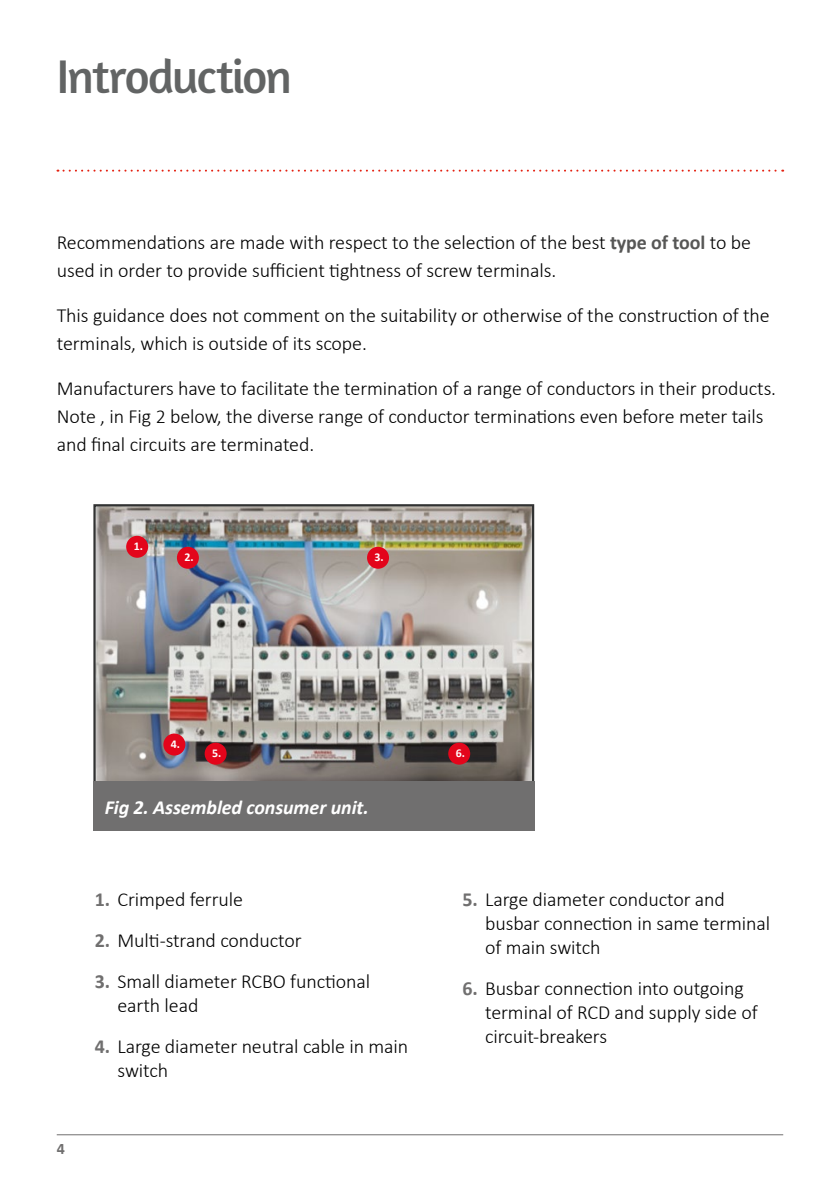
<style>
.page{position:relative;width:840px;height:1191px;background:#fff}
.page>*{position:absolute;margin:0;border:0;box-sizing:border-box;transform-origin:0 0}
.Section_start_span{font:48px "Amaranth";letter-spacing:-.035em;color:#626464}
.Intro_para{font:300 20px/28px "Calibri";letter-spacing:-.005em;color:#000}
.Body{font:300 20px/24px "Calibri";letter-spacing:-.005em;color:#000}
.Figure-Caption{font:italic 700 20px "Calibri";letter-spacing:-.005em;color:#fff}
.t1{font:700 16px "Calibri";color:#706f6f}
.Body-2{font:700 12px "Calibri";color:#fff}
.s1{font-weight:700;color:#575756}
.s2{font-weight:700;color:#706f6f}
</style>
<div class="page">
<hr style="left:57px;top:1134px;width:725px;height:1px;background:#706f6f">
<svg style="left:57px;top:170px;width:725px;height:2px"></svg>
<img style="left:96px;top:507px;width:435px;height:274px">
<div style="left:93px;top:504px;width:441px;height:280px;border:2px solid #313232"></div>
<div style="left:126px;top:536px;width:22px;height:22px;background:#e3051b;border-radius:50%"></div>
<div style="left:177px;top:547px;width:22px;height:22px;background:#e3051b;border-radius:50%"></div>
<div style="left:367px;top:547px;width:22px;height:22px;background:#e3051b;border-radius:50%"></div>
<div style="left:163px;top:733px;width:22px;height:22px;background:#e3051b;border-radius:50%"></div>
<div style="left:204px;top:742px;width:22px;height:22px;background:#e3051b;border-radius:50%"></div>
<div style="left:448px;top:742px;width:22px;height:22px;background:#e3051b;border-radius:50%"></div>
<div style="left:93px;top:781px;width:442px;height:49px;background:#706f6f"></div>
<p class="Section_start_span" style="left:57px;top:48px;width:236px">Introduction</p>
<p class="Intro_para" style="left:57px;top:228px;width:695px">Recommendations are made with respect to the selection of the best <span class="s1">type of tool</span> to be used in order to provide sufficient tightness of screw terminals.</p>
<p class="Intro_para" style="left:57px;top:301px;width:714px">This guidance does not comment on the suitability or otherwise of the construction of the terminals, which is outside of its scope.</p>
<p class="Intro_para" style="left:57px;top:374px;width:720px">Manufacturers have to facilitate the termination of a range of conductors in their products.<br>Note , in Fig 2 below, the diverse range of conductor terminations even before meter tails and final circuits are terminated.</p>
<p class="Body-2" style="left:134px;top:538px;width:11px">1.</p>
<p class="Body-2" style="left:184px;top:549px;width:11px">2.</p>
<p class="Body-2" style="left:374px;top:549px;width:11px">3.</p>
<p class="Body-2" style="left:171px;top:736px;width:11px">4.</p>
<p class="Body-2" style="left:212px;top:745px;width:11px">5.</p>
<p class="Body-2" style="left:455px;top:745px;width:11px">6.</p>
<p class="t1" style="left:57px;top:1138px;width:10px">4</p>
<p class="Figure-Caption" style="left:105px;top:794px;width:265px">Fig 2. Assembled consumer unit.</p>
<p class="Body" style="left:95px;top:887px;width:150px"><span class="s2">1.</span> Crimped ferrule</p>
<p class="Body" style="left:95px;top:928px;width:208px"><span class="s2">2.</span> Multi-strand conductor</p>
<p class="Body" style="left:117px;top:969px;width:254px;text-indent:-23px"><span class="s2">3.</span> Small diameter RCBO functional earth lead</p>
<p class="Body" style="left:117px;top:1034px;width:292px;text-indent:-23px"><span class="s2">4.</span> Large diameter neutral cable in main switch</p>
<p class="Body" style="left:485px;top:887px;width:286px;text-indent:-23px"><span class="s2">5.</span> Large diameter conductor and busbar connection in same terminal of main switch</p>
<p class="Body" style="left:485px;top:976px;width:274px;text-indent:-23px"><span class="s2">6.</span> Busbar connection into outgoing terminal of RCD and supply side of circuit-breakers</p>
</div>
